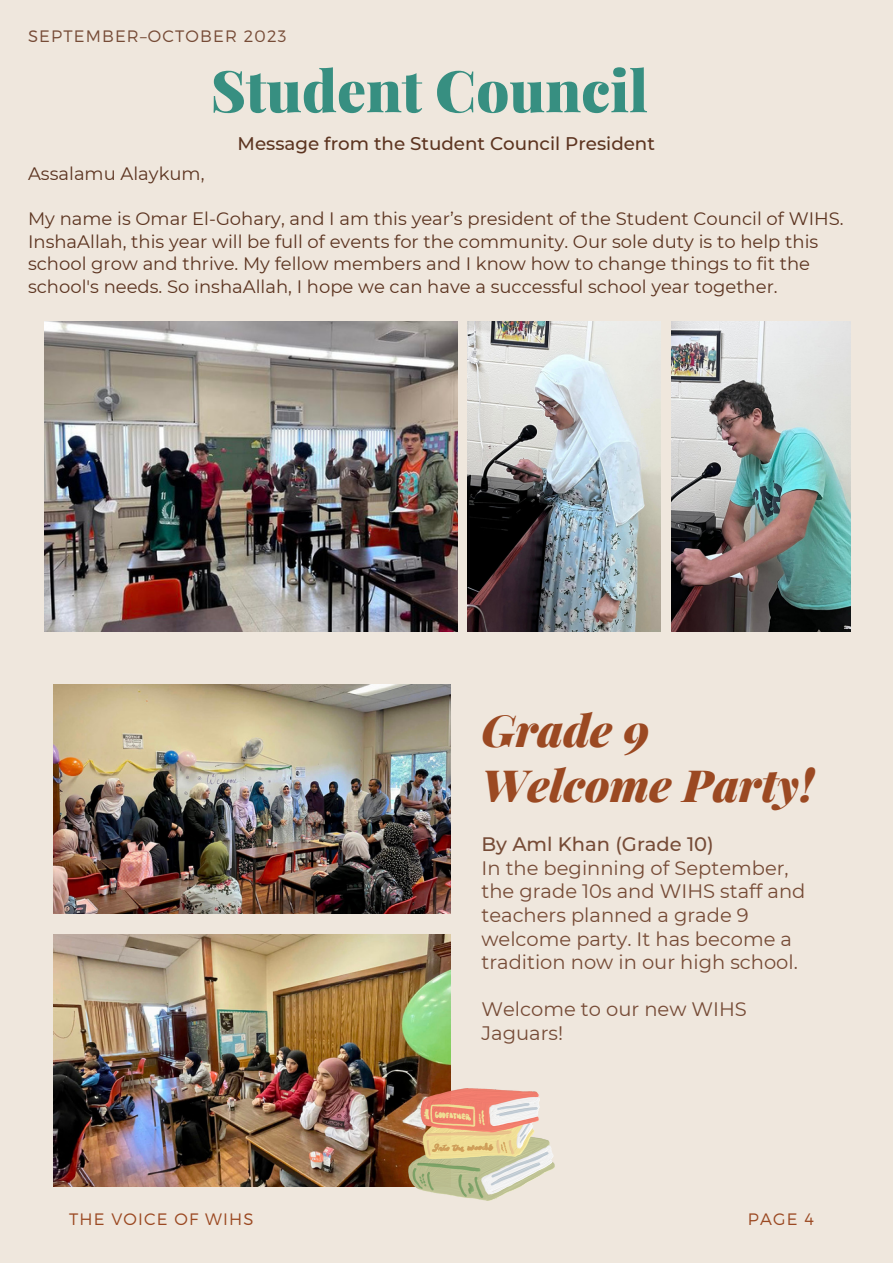
<style>
.page{position:relative;width:893px;height:1264px;background:#fff}
.page>*{position:absolute;margin:0;border:0;box-sizing:border-box;transform-origin:0 0}
.t1{font:900 57.6px "Playfair Display";color:#378f81}
.t2{font:italic 900 44.4px/55.1px "Playfair Display";color:#9b4922}
.t3{font:19.5px/23.5px "Montserrat";color:#764b36}
.t4{font:500 19.5px "Montserrat";color:#764b36}
.t5{font:500 18.3px "Montserrat";color:#5c3420}
.t6{font:18px/22.5px "Montserrat";color:#5c3420}
.t7{font:300 16.5px "Montserrat";letter-spacing:.07em;color:#764b36}
.t8{font:300 16.5px "Montserrat";letter-spacing:.07em;color:#9b4922}
</style>
<div class="page">
<div style="left:0;top:0;width:892px;height:1262px;background:#efe7dd"></div>
<img style="left:54px;top:935px;width:396px;height:251px">
<img style="left:54px;top:685px;width:396px;height:228px">
<img style="left:408px;top:1088px;width:146px;height:112px">
<img style="left:45px;top:322px;width:412px;height:309px">
<img style="left:467px;top:322px;width:193px;height:309px">
<img style="left:671px;top:322px;width:179px;height:309px">
<p class="t7" style="left:28px;top:26px;width:260px">SEPTEMBER–OCTOBER 2023</p>
<p class="t1" style="left:211px;top:50px;width:439px">Student Council</p>
<p class="t5" style="left:238px;top:132px;width:419px">Message from the Student Council President</p>
<p class="t6" style="left:28px;top:162px;width:178px">Assalamu Alaykum,</p>
<p class="t6" style="left:28px;top:207px;width:817px">My name is Omar El-Gohary, and I am this year’s president of the Student Council of WIHS.<br>InshaAllah, this year will be full of events for the community. Our sole duty is to help this school grow and thrive. My fellow members and I know how to change things to fit the school's needs. So inshaAllah, I hope we can have a successful school year together.</p>
<p class="t2" style="left:481px;top:701px;width:334px">Grade 9<br>Welcome Party!</p>
<p class="t4" style="left:481px;top:832px;width:234px">By Aml Khan (Grade 10)</p>
<p class="t3" style="left:481px;top:856px;width:325px">In the beginning of September, the grade 10s and WIHS staff and teachers planned a grade 9 welcome party. It has become a tradition now in our high school.</p>
<p class="t3" style="left:481px;top:997px;width:267px">Welcome to our new WIHS<br>Jaguars!</p>
<p class="t8" style="left:69px;top:1208px;width:186px">THE VOICE OF WIHS</p>
<p class="t8" style="left:747px;top:1208px;width:67px">PAGE 4</p>
</div>
